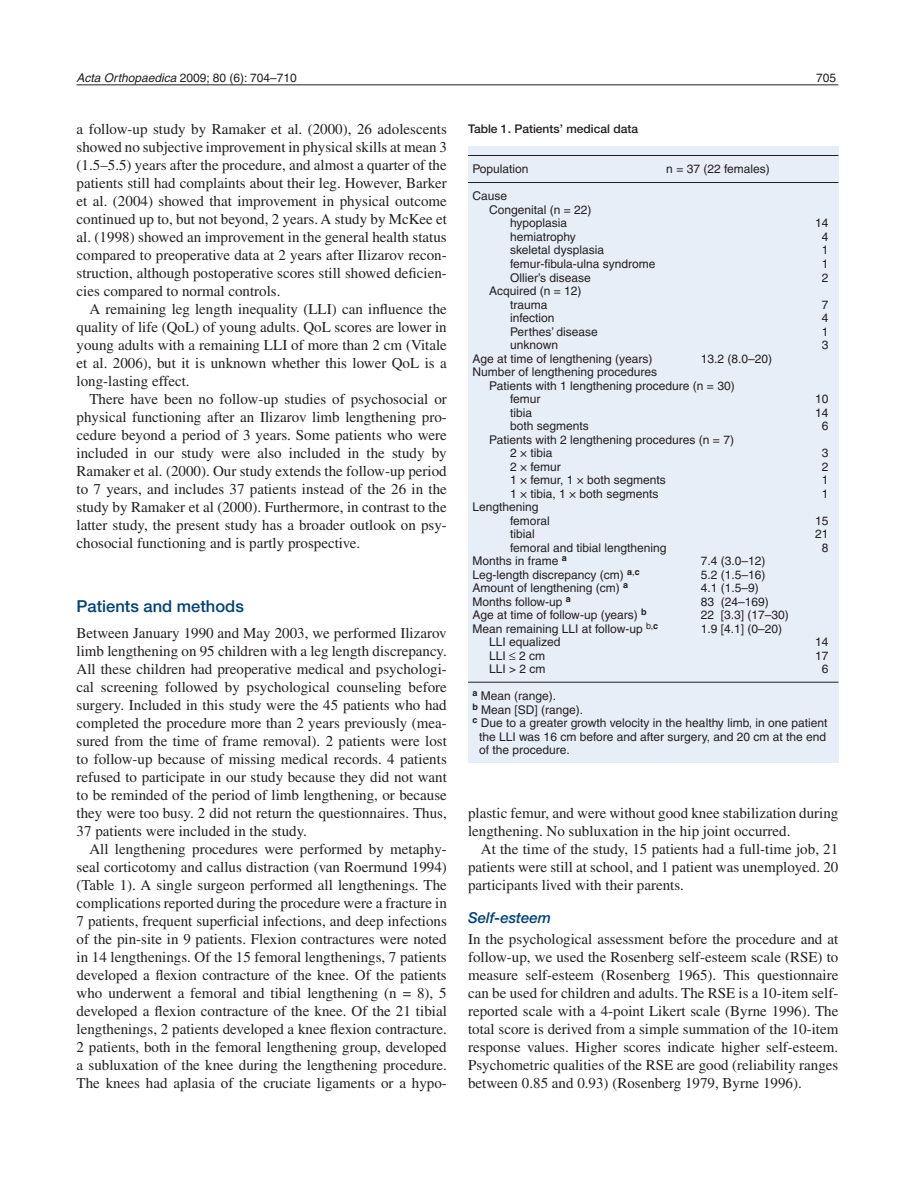
<style>
.page{position:relative;width:915px;height:1191px;background:#fff}
.page>*{position:absolute;margin:0;border:0;box-sizing:border-box;transform-origin:0 0}
._2-Rubrik{font:500 16.5px "Helvetica Neue";color:#004279}
._5-Brödtext{font:15px/18px "Times";color:#231f20;text-align:justify}
._4-Brödstart{font:15px/18px "Times";color:#231f20;text-align:justify}
._3-Underrubrik{font:italic 500 15px "Helvetica Neue";color:#004279}
.Tabelltext{font:12px "Helvetica";color:#231f20}
._9-Tabellhuvud{font:500 12px "Helvetica Neue";color:#231f20}
.s1{font-style:italic}
</style>
<div class="page">
<hr style="left:77px;top:85px;width:761px;height:1px;background:#231f20">
<div style="left:468px;top:146px;width:370px;height:617px;background:#e8eef8"></div>
<hr style="left:468px;top:155px;width:370px;height:1px;background:#231f20">
<hr style="left:468px;top:182px;width:370px;height:1px;background:#231f20">
<hr style="left:468px;top:682px;width:370px;height:1px;background:#231f20">
<p class="Tabelltext" style="left:77px;top:71px;width:222px"><span class="s1">Acta Orthopaedica</span> 2009; 80 (6): 704–710</p>
<p class="Tabelltext" style="left:816px;top:71px;width:22px">705</p>
<p class="_5-Brödtext" style="left:77px;top:119px;width:371px">a follow-up study by Ramaker et al. (2000), 26 adolescents showed no subjective improvement in physical skills at mean 3 (1.5–5.5) years after the procedure, and almost a quarter of the patients still had complaints about their leg. However, Barker et al. (2004) showed that improvement in physical outcome continued up to, but not beyond, 2 years. A study by McKee et al. (1998) showed an improvement in the general health status compared to preoperative data at 2 years after Ilizarov recon&shy;struction, although postoperative scores still showed deficien&shy;cies compared to normal controls.</p>
<p class="_5-Brödtext" style="left:77px;top:299px;width:371px;text-indent:13px">A remaining leg length inequality (LLI) can influence the quality of life (QoL) of young adults. QoL scores are lower in young adults with a remaining LLI of more than 2 cm (Vitale et al. 2006), but it is unknown whether this lower QoL is a long-lasting effect.</p>
<p class="_5-Brödtext" style="left:77px;top:389px;width:371px;text-indent:13px">There have been no follow-up studies of psychosocial or physical functioning after an Ilizarov limb lengthening pro&shy;cedure beyond a period of 3 years. Some patients who were included in our study were also included in the study by Ramaker et al. (2000). Our study extends the follow-up period to 7 years, and includes 37 patients instead of the 26 in the study by Ramaker et al (2000). Furthermore, in contrast to the latter study, the present study has a broader outlook on psy&shy;chosocial functioning and is partly prospective.</p>
<p class="_9-Tabellhuvud" style="left:468px;top:121px;width:171px">Table 1. Patients’ medical data</p>
<p class="Tabelltext" style="left:472px;top:162px;width:58px">Population</p>
<p class="Tabelltext" style="left:666px;top:162px;width:105px">n = 37 (22 females)</p>
<p class="Tabelltext" style="left:472px;top:189px;width:36px">Cause</p>
<p class="Tabelltext" style="left:489px;top:203px;width:104px">Congenital (n = 22)</p>
<p class="Tabelltext" style="left:510px;top:216px;width:58px">hypoplasia</p>
<p class="Tabelltext" style="left:814px;top:216px;width:15px">14</p>
<p class="Tabelltext" style="left:510px;top:230px;width:67px">hemiatrophy</p>
<p class="Tabelltext" style="left:821px;top:230px;width:8px">4</p>
<p class="Tabelltext" style="left:510px;top:243px;width:95px">skeletal dysplasia</p>
<p class="Tabelltext" style="left:821px;top:243px;width:8px">1</p>
<p class="Tabelltext" style="left:510px;top:257px;width:147px">femur-fibula-ulna syndrome</p>
<p class="Tabelltext" style="left:821px;top:257px;width:8px">1</p>
<p class="Tabelltext" style="left:510px;top:270px;width:82px">Ollier’s disease</p>
<p class="Tabelltext" style="left:821px;top:270px;width:8px">2</p>
<p class="Tabelltext" style="left:489px;top:284px;width:94px">Acquired (n = 12)</p>
<p class="Tabelltext" style="left:510px;top:297px;width:39px">trauma</p>
<p class="Tabelltext" style="left:821px;top:297px;width:8px">7</p>
<p class="Tabelltext" style="left:510px;top:311px;width:46px">infection</p>
<p class="Tabelltext" style="left:821px;top:311px;width:8px">4</p>
<p class="Tabelltext" style="left:510px;top:324px;width:89px">Perthes’ disease</p>
<p class="Tabelltext" style="left:821px;top:324px;width:8px">1</p>
<p class="Tabelltext" style="left:510px;top:338px;width:49px">unknown</p>
<p class="Tabelltext" style="left:821px;top:338px;width:8px">3</p>
<p class="Tabelltext" style="left:472px;top:351px;width:181px">Age at time of lengthening (years)</p>
<p class="Tabelltext" style="left:700px;top:351px;width:73px">13.2 (8.0–20)</p>
<p class="Tabelltext" style="left:472px;top:365px;width:186px">Number of lengthening procedures</p>
<p class="Tabelltext" style="left:489px;top:378px;width:247px">Patients with 1 lengthening procedure (n = 30)</p>
<p class="Tabelltext" style="left:510px;top:392px;width:32px">femur</p>
<p class="Tabelltext" style="left:814px;top:392px;width:15px">10</p>
<p class="Tabelltext" style="left:510px;top:405px;width:24px">tibia</p>
<p class="Tabelltext" style="left:814px;top:405px;width:15px">14</p>
<p class="Tabelltext" style="left:510px;top:419px;width:80px">both segments</p>
<p class="Tabelltext" style="left:821px;top:419px;width:8px">6</p>
<p class="Tabelltext" style="left:489px;top:432px;width:246px">Patients with 2 lengthening procedures (n = 7)</p>
<p class="Tabelltext" style="left:510px;top:446px;width:44px">2 × tibia</p>
<p class="Tabelltext" style="left:821px;top:446px;width:8px">3</p>
<p class="Tabelltext" style="left:510px;top:459px;width:52px">2 × femur</p>
<p class="Tabelltext" style="left:821px;top:459px;width:8px">2</p>
<p class="Tabelltext" style="left:510px;top:473px;width:157px">1 × femur, 1 × both segments</p>
<p class="Tabelltext" style="left:821px;top:473px;width:8px">1</p>
<p class="Tabelltext" style="left:510px;top:486px;width:150px">1 × tibia, 1 × both segments</p>
<p class="Tabelltext" style="left:821px;top:486px;width:8px">1</p>
<p class="Tabelltext" style="left:472px;top:500px;width:68px">Lengthening</p>
<p class="Tabelltext" style="left:510px;top:513px;width:41px">femoral</p>
<p class="Tabelltext" style="left:814px;top:513px;width:15px">15</p>
<p class="Tabelltext" style="left:510px;top:527px;width:26px">tibial</p>
<p class="Tabelltext" style="left:814px;top:527px;width:15px">21</p>
<p class="Tabelltext" style="left:510px;top:540px;width:158px">femoral and tibial lengthening</p>
<p class="Tabelltext" style="left:821px;top:540px;width:8px">8</p>
<p class="Tabelltext" style="left:472px;top:554px;width:96px">Months in frame <sup>a</sup></p>
<p class="Tabelltext" style="left:700px;top:554px;width:66px">7.4 (3.0–12)</p>
<p class="Tabelltext" style="left:472px;top:567px;width:169px">Leg-length discrepancy (cm) <sup>a</sup><sup>,</sup><sup>c</sup></p>
<p class="Tabelltext" style="left:700px;top:567px;width:66px">5.2 (1.5–16)</p>
<p class="Tabelltext" style="left:472px;top:581px;width:157px">Amount of lengthening (cm) <sup>a</sup></p>
<p class="Tabelltext" style="left:700px;top:581px;width:60px">4.1 (1.5–9)</p>
<p class="Tabelltext" style="left:472px;top:594px;width:100px">Months follow-up <sup>a</sup></p>
<p class="Tabelltext" style="left:700px;top:594px;width:70px">83 (24–169)</p>
<p class="Tabelltext" style="left:472px;top:608px;width:176px">Age at time of follow-up (years) <sup>b</sup></p>
<p class="Tabelltext" style="left:700px;top:608px;width:90px">22 [3.3] (17–30)</p>
<p class="Tabelltext" style="left:472px;top:621px;width:187px">Mean remaining LLI at follow-up <sup>b,</sup><sup>c</sup></p>
<p class="Tabelltext" style="left:700px;top:621px;width:83px">1.9 [4.1] (0–20)</p>
<p class="Tabelltext" style="left:489px;top:635px;width:73px">LLI equalized</p>
<p class="Tabelltext" style="left:814px;top:635px;width:15px">14</p>
<p class="Tabelltext" style="left:489px;top:648px;width:57px">LLI ≤ 2 cm</p>
<p class="Tabelltext" style="left:814px;top:648px;width:15px">17</p>
<p class="Tabelltext" style="left:489px;top:662px;width:58px">LLI &gt; 2 cm</p>
<p class="Tabelltext" style="left:821px;top:662px;width:8px">6</p>
<p class="Tabelltext" style="left:472px;top:689px;width:85px"><sup>a</sup> Mean (range).</p>
<p class="Tabelltext" style="left:472px;top:702px;width:112px"><sup>b</sup> Mean [SD] (range).</p>
<p class="Tabelltext" style="left:472px;top:716px;width:356px"><sup>c</sup> Due to a greater growth velocity in the healthy limb, in one patient</p>
<p class="Tabelltext" style="left:479px;top:729px;width:348px">the LLI was 16 cm before and after surgery, and 20 cm at the end</p>
<p class="Tabelltext" style="left:479px;top:743px;width:92px">of the procedure.</p>
<p class="_2-Rubrik" style="left:77px;top:596px;width:169px">Patients and methods</p>
<p class="_4-Brödstart" style="left:77px;top:623px;width:371px">Between January 1990 and May 2003, we performed Ilizarov limb lengthening on 95 children with a leg length discrepancy.<br>All these children had preoperative medical and psychologi&shy;cal screening followed by psychological counseling before surgery. Included in this study were the 45 patients who had completed the procedure more than 2 years previously (mea&shy;sured from the time of frame removal). 2 patients were lost to follow-up because of missing medical records. 4 patients refused to participate in our study because they did not want to be reminded of the period of limb lengthening, or because they were too busy. 2 did not return the questionnaires. Thus, 37 patients were included in the study.</p>
<p class="_5-Brödtext" style="left:77px;top:839px;width:371px;text-indent:13px">All lengthening procedures were performed by metaphy&shy;seal corticotomy and callus distraction (van Roermund 1994) (Table 1). A single surgeon performed all lengthenings. The complications reported during the procedure were a fracture in 7 patients, frequent superficial infections, and deep infections of the pin-site in 9 patients. Flexion contractures were noted in 14 lengthenings. Of the 15 femoral lengthenings, 7 patients developed a flexion contracture of the knee. Of the patients who underwent a femoral and tibial lengthening (n = 8), 5 developed a flexion contracture of the knee. Of the 21 tibial lengthenings, 2 patients developed a knee flexion contracture.<br>2 patients, both in the femoral lengthening group, developed a subluxation of the knee during the lengthening procedure.<br>The knees had aplasia of the cruciate ligaments or a hypo-</p>
<p class="_5-Brödtext" style="left:468px;top:803px;width:371px">plastic femur, and were without good knee stabilization during lengthening. No subluxation in the hip joint occurred.</p>
<p class="_5-Brödtext" style="left:468px;top:839px;width:371px;text-indent:13px">At the time of the study, 15 patients had a full-time job, 21 patients were still at school, and 1 patient was unemployed. 20 participants lived with their parents.</p>
<p class="_3-Underrubrik" style="left:468px;top:908px;width:85px">Self-esteem</p>
<p class="_4-Brödstart" style="left:468px;top:929px;width:371px">In the psychological assessment before the procedure and at follow-up, we used the Rosenberg self-esteem scale (RSE) to measure self-esteem (Rosenberg 1965). This questionnaire can be used for children and adults. The RSE is a 10-item self&shy;reported scale with a 4-point Likert scale (Byrne 1996). The total score is derived from a simple summation of the 10-item response values. Higher scores indicate higher self-esteem.<br>Psychometric qualities of the RSE are good (reliability ranges between 0.85 and 0.93) (Rosenberg 1979, Byrne 1996).</p>
</div>
